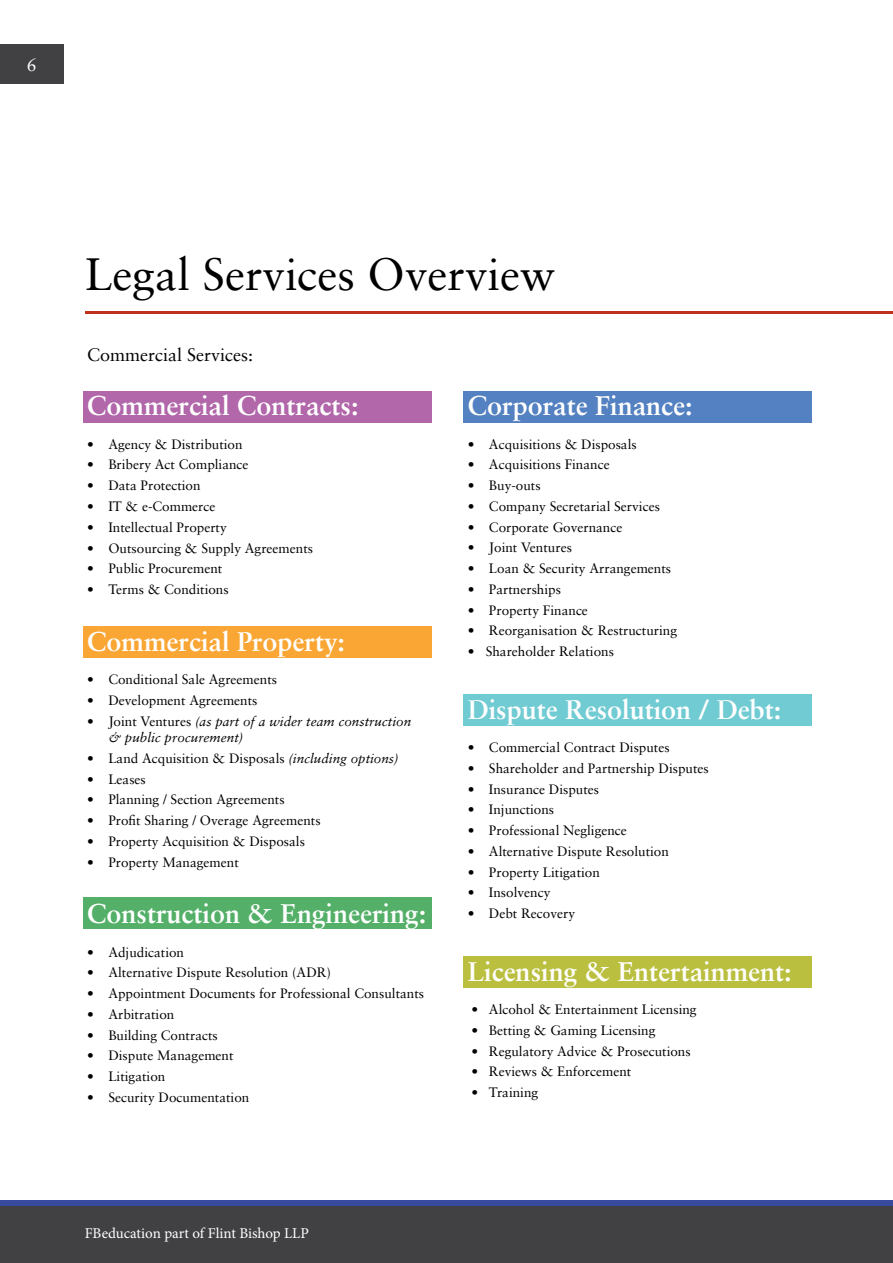
<style>
.page{position:relative;width:893px;height:1263px;background:#fff}
.page>*{position:absolute;margin:0;border:0;box-sizing:border-box;transform-origin:0 0}
.t1{font:45px "Sabon LT";color:#000}
.t2{font:700 27px "Sabon LT";color:#fff}
.t3{font:18px "Sabon LT";color:#000}
.t4{font:18px "Sabon LT";color:#fff}
.t5{font:15px "Minion Pro";color:#fff}
.t6{font:13.5px "Sabon LT";color:#000}
.t7{font:italic 13.5px/16.5px "Sabon LT";color:#000}
.s1{font-style:normal}
.s2{font-style:italic}
</style>
<div class="page">
<div style="left:0;top:44px;width:64px;height:40px;background:#414143"></div>
<div style="left:0;top:1205px;width:893px;height:58px;background:#414143"></div>
<div style="left:0;top:1200px;width:893px;height:5px;background:#384a9e"></div>
<div style="left:83px;top:391px;width:348px;height:32px;background:#b167aa"></div>
<div style="left:83px;top:626px;width:348px;height:32px;background:#faa634"></div>
<div style="left:83px;top:897px;width:348px;height:32px;background:#54b068"></div>
<hr style="left:85px;top:312px;width:808px;height:2px;background:#bf311a">
<div style="left:464px;top:391px;width:348px;height:32px;background:#5481c1"></div>
<div style="left:464px;top:694px;width:348px;height:31px;background:#71cbd3"></div>
<div style="left:464px;top:956px;width:348px;height:32px;background:#babf40"></div>
<h3 class="t4" style="left:27px;top:54px;width:12px">6</h3>
<h1 class="t1" style="left:85px;top:247px;width:471px">Legal Services Overview</h1>
<h3 class="t3" style="left:87px;top:344px;width:167px">Commercial Services:</h3>
<h2 class="t2" style="left:87px;top:389px;width:273px">Commercial Contracts:</h2>
<p class="t6" style="left:87px;top:436px;width:157px">• Agency &amp; Distribution</p>
<p class="t6" style="left:87px;top:457px;width:163px">• Bribery Act Compliance</p>
<p class="t6" style="left:87px;top:477px;width:115px">• Data Protection</p>
<p class="t6" style="left:87px;top:498px;width:130px">• IT &amp; e-Commerce</p>
<p class="t6" style="left:87px;top:519px;width:141px">• Intellectual Property</p>
<p class="t6" style="left:87px;top:540px;width:228px">• Outsourcing &amp; Supply Agreements</p>
<p class="t6" style="left:87px;top:560px;width:137px">• Public Procurement</p>
<p class="t6" style="left:87px;top:581px;width:143px">• Terms &amp; Conditions</p>
<h2 class="t2" style="left:87px;top:624px;width:260px">Commercial Property:</h2>
<p class="t6" style="left:87px;top:671px;width:191px">• Conditional Sale Agreements</p>
<p class="t6" style="left:87px;top:692px;width:172px">• Development Agreements</p>
<p class="t7" style="left:108px;top:712px;width:304px;text-indent:-21px"><span class="s1">• Joint Ventures</span> (as part of a wider team construction &amp; public procurement)</p>
<p class="t6" style="left:87px;top:750px;width:313px">• Land Acquisition &amp; Disposals <span class="s2">(including options)</span></p>
<p class="t6" style="left:87px;top:771px;width:60px">• Leases</p>
<p class="t6" style="left:87px;top:791px;width:199px">• Planning / Section Agreements</p>
<p class="t6" style="left:87px;top:812px;width:235px">• Profit Sharing / Overage Agreements</p>
<p class="t6" style="left:87px;top:833px;width:219px">• Property Acquisition &amp; Disposals</p>
<p class="t6" style="left:87px;top:854px;width:153px">• Property Management</p>
<h2 class="t2" style="left:87px;top:897px;width:341px">Construction &amp; Engineering:</h2>
<p class="t6" style="left:87px;top:944px;width:99px">• Adjudication</p>
<p class="t6" style="left:87px;top:964px;width:245px">• Alternative Dispute Resolution (ADR)</p>
<p class="t6" style="left:87px;top:985px;width:339px">• Appointment Documents for Professional Consultants</p>
<p class="t6" style="left:87px;top:1006px;width:89px">• Arbitration</p>
<p class="t6" style="left:87px;top:1027px;width:132px">• Building Contracts</p>
<p class="t6" style="left:87px;top:1047px;width:148px">• Dispute Management</p>
<p class="t6" style="left:87px;top:1068px;width:80px">• Litigation</p>
<p class="t6" style="left:87px;top:1089px;width:164px">• Security Documentation</p>
<h2 class="t2" style="left:468px;top:389px;width:227px">Corporate Finance:</h2>
<p class="t6" style="left:468px;top:436px;width:171px">• Acquisitions &amp; Disposals</p>
<p class="t6" style="left:468px;top:457px;width:144px">• Acquisitions Finance</p>
<p class="t6" style="left:468px;top:477px;width:75px">• Buy-outs</p>
<p class="t6" style="left:468px;top:498px;width:194px">• Company Secretarial Services</p>
<p class="t6" style="left:468px;top:519px;width:156px">• Corporate Governance</p>
<p class="t6" style="left:468px;top:540px;width:106px">• Joint Ventures</p>
<p class="t6" style="left:468px;top:560px;width:205px">• Loan &amp; Security Arrangements</p>
<p class="t6" style="left:468px;top:581px;width:95px">• Partnerships</p>
<p class="t6" style="left:468px;top:602px;width:122px">• Property Finance</p>
<p class="t6" style="left:468px;top:623px;width:211px">• Reorganisation &amp; Restructuring</p>
<p class="t6" style="left:468px;top:643px;width:148px">• Shareholder Relations</p>
<h2 class="t2" style="left:468px;top:692px;width:315px">Dispute Resolution / Debt:</h2>
<p class="t6" style="left:468px;top:739px;width:203px">• Commercial Contract Disputes</p>
<p class="t6" style="left:468px;top:760px;width:243px">• Shareholder and Partnership Disputes</p>
<p class="t6" style="left:468px;top:781px;width:133px">• Insurance Disputes</p>
<p class="t6" style="left:468px;top:802px;width:88px">• Injunctions</p>
<p class="t6" style="left:468px;top:822px;width:161px">• Professional Negligence</p>
<p class="t6" style="left:468px;top:843px;width:203px">• Alternative Dispute Resolution</p>
<p class="t6" style="left:468px;top:864px;width:134px">• Property Litigation</p>
<p class="t6" style="left:468px;top:885px;width:84px">• Insolvency</p>
<p class="t6" style="left:468px;top:905px;width:109px">• Debt Recovery</p>
<h2 class="t2" style="left:468px;top:954px;width:325px">Licensing &amp; Entertainment:</h2>
<p class="t6" style="left:471px;top:1001px;width:227px">• Alcohol &amp; Entertainment Licensing</p>
<p class="t6" style="left:471px;top:1022px;width:186px">• Betting &amp; Gaming Licensing</p>
<p class="t6" style="left:471px;top:1043px;width:221px">• Regulatory Advice &amp; Prosecutions</p>
<p class="t6" style="left:471px;top:1064px;width:161px">• Reviews &amp; Enforcement</p>
<p class="t6" style="left:471px;top:1084px;width:68px">• Training</p>
<p class="t5" style="left:85px;top:1223px;width:226px">FBeducation part of Flint Bishop LLP</p>
</div>
